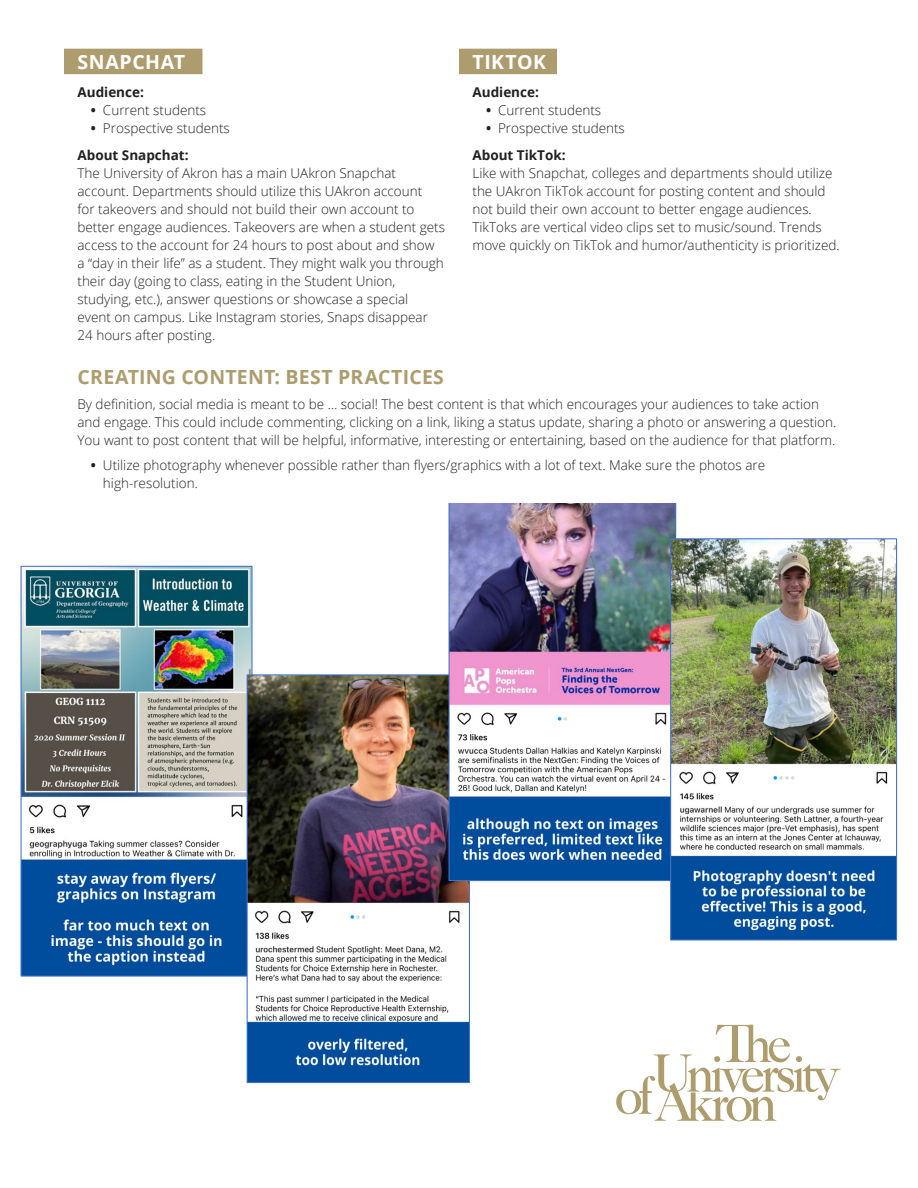
<style>
.page{position:relative;width:918px;height:1188px;background:#fff}
.page>*{position:absolute;margin:0;border:0;box-sizing:border-box;transform-origin:0 0}
.t1{font:700 19.5px "Open Sans";letter-spacing:.015em;color:#ad9d6e}
.t2{font:700 19.5px "Open Sans";letter-spacing:.03em;color:#fff}
.t3{font:300 13.5px/18px "Open Sans";color:#231f20}
.t4{font:700 13.5px "Open Sans";color:#231f20}
.s1{font-weight:700}
</style>
<div class="page">
<div style="left:64px;top:49px;width:138px;height:25px;background:#ad9d6e"></div>
<div style="left:459px;top:49px;width:98px;height:25px;background:#ad9d6e"></div>
<img style="left:23px;top:568px;width:228px;height:407px">
<div style="left:21px;top:566px;width:232px;height:411px;border:1px solid #4472c4"></div>
<img style="left:249px;top:676px;width:219px;height:405px">
<div style="left:247px;top:674px;width:223px;height:409px;border:1px solid #4472c4"></div>
<img style="left:449px;top:503px;width:227px;height:378px">
<img style="left:672px;top:540px;width:223px;height:399px">
<div style="left:670px;top:538px;width:227px;height:403px;border:1px solid #4472c4"></div>
<svg style="left:616px;top:1025px;width:225px;height:96px"></svg>
<p class="t2" style="left:77px;top:48px;width:109px">SNAPCHAT</p>
<p class="t4" style="left:77px;top:82px;width:68px">Audience:</p>
<p class="t3" style="left:91px;top:100px;width:117px"><span class="s1">•</span> Current students</p>
<p class="t3" style="left:91px;top:118px;width:140px"><span class="s1">•</span> Prospective students</p>
<p class="t4" style="left:77px;top:146px;width:113px">About Snapchat:</p>
<p class="t3" style="left:77px;top:164px;width:369px">The University of Akron has a main UAkron Snapchat account. Departments should utilize this UAkron account<br>for takeovers and should not build their own account to better engage audiences. Takeovers are when a student gets access to the account for 24 hours to post about and show a “day in their life” as a student. They might walk you through their day (going to class, eating in the Student Union, studying, etc.), answer questions or showcase a special event on campus. Like Instagram stories, Snaps disappear 24 hours after posting.</p>
<p class="t2" style="left:472px;top:48px;width:75px">TIKTOK</p>
<p class="t4" style="left:472px;top:82px;width:68px">Audience:</p>
<p class="t3" style="left:486px;top:100px;width:117px"><span class="s1">•</span> Current students</p>
<p class="t3" style="left:486px;top:118px;width:140px"><span class="s1">•</span> Prospective students</p>
<p class="t4" style="left:472px;top:146px;width:95px">About TikTok:</p>
<p class="t3" style="left:472px;top:164px;width:369px">Like with Snapchat, colleges and departments should utilize the UAkron TikTok account for posting content and should not build their own account to better engage audiences.<br>TikToks are vertical video clips set to music/sound. Trends move quickly on TikTok and humor/authenticity is prioritized.</p>
<p class="t1" style="left:77px;top:363px;width:368px">CREATING CONTENT: BEST PRACTICES</p>
<p class="t3" style="left:77px;top:395px;width:760px">By definition, social media is meant to be … social! The best content is that which encourages your audiences to take action and engage. This could include commenting, clicking on a link, liking a status update, sharing a photo or answering a question.<br>You want to post content that will be helpful, informative, interesting or entertaining, based on the audience for that platform.</p>
<p class="t3" style="left:103px;top:456px;width:664px;text-indent:-12px"><span class="s1">•</span> Utilize photography whenever possible rather than flyers/graphics with a lot of text. Make sure the photos are high-resolution.</p>
</div>
